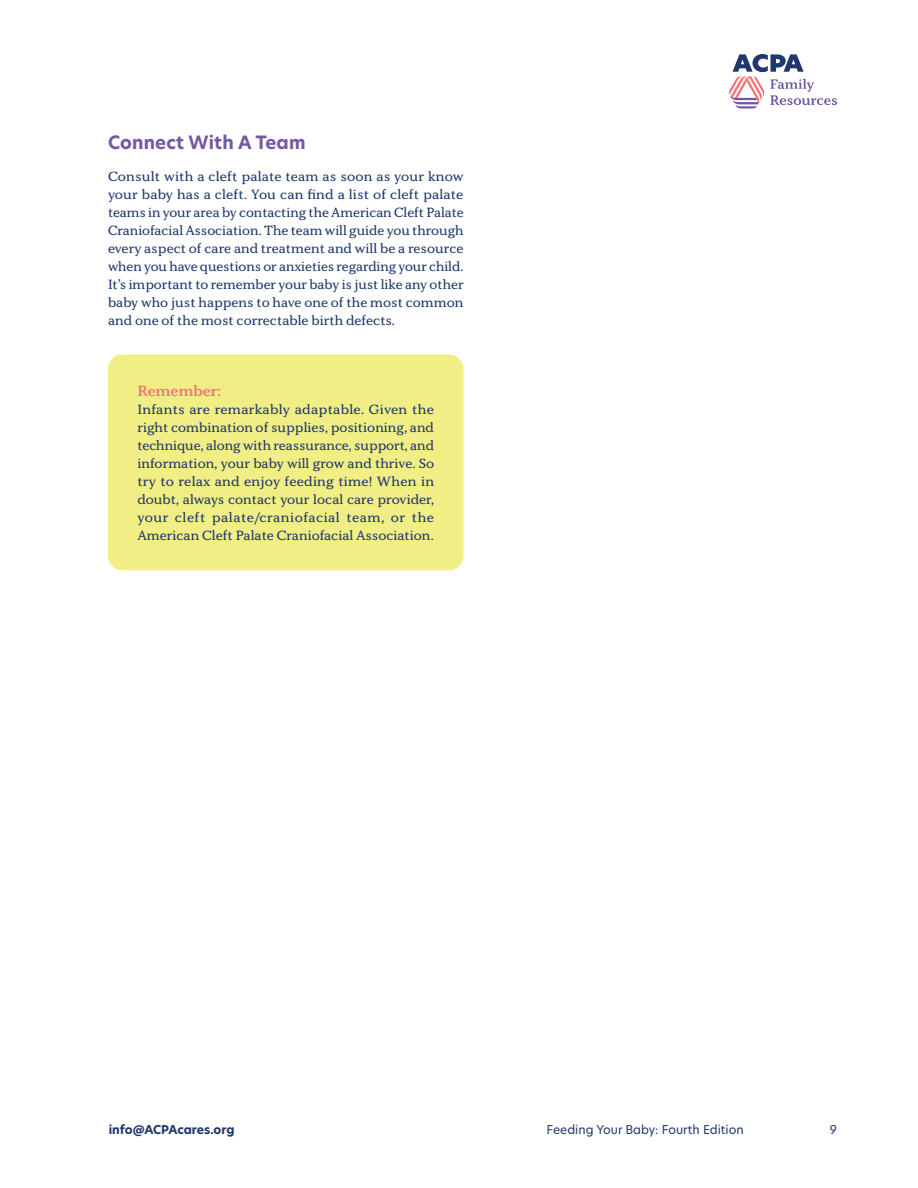
<style>
.page{position:relative;width:918px;height:1188px;background:#fff}
.page>*{position:absolute;margin:0;border:0;box-sizing:border-box;transform-origin:0 0}
.t1{font:700 18px "New Hero";letter-spacing:.01em;color:#7359a5}
.t2{font:600 15px "Kopius";color:#f27576}
.Body_Copy{font:13.5px/18px "Kopius";color:#20376d;text-align:justify}
.t3{font:12px "New Hero";color:#20376d}
.t4{font:700 12px "New Hero";letter-spacing:-.005em;color:#20376d}
</style>
<div class="page">
<svg style="left:729px;top:54px;width:108px;height:54px"></svg>
<div style="left:108px;top:354px;width:356px;height:216px;background:#f0ee84;border-radius:15px"></div>
<p class="t1" style="left:108px;top:131px;width:199px">Connect With A Team</p>
<p class="Body_Copy" style="left:108px;top:167px;width:357px">Consult with a cleft palate team as soon as your know your baby has a cleft. You can find a list of cleft palate teams in your area by contacting the American Cleft Palate Craniofacial Association. The team will guide you through every aspect of care and treatment and will be a resource when you have questions or anxieties regarding your child.<br>It’s important to remember your baby is just like any other baby who just happens to have one of the most common and one of the most correctable birth defects.</p>
<p class="t2" style="left:137px;top:382px;width:85px">Remember:</p>
<p class="Body_Copy" style="left:137px;top:400px;width:298px">Infants are remarkably adaptable. Given the right combination of supplies, positioning, and technique, along with reassurance, support, and information, your baby will grow and thrive. So try to relax and enjoy feeding time! When in doubt, always contact your local care provider, your cleft palate/craniofacial team, or the American Cleft Palate Craniofacial Association.</p>
<p class="t4" style="left:109px;top:1121px;width:127px">info@ACPAcares.org</p>
<p class="t3" style="left:546px;top:1121px;width:199px">Feeding Your Baby: Fourth Edition</p>
<p class="t3" style="left:830px;top:1121px;width:9px">9</p>
</div>
